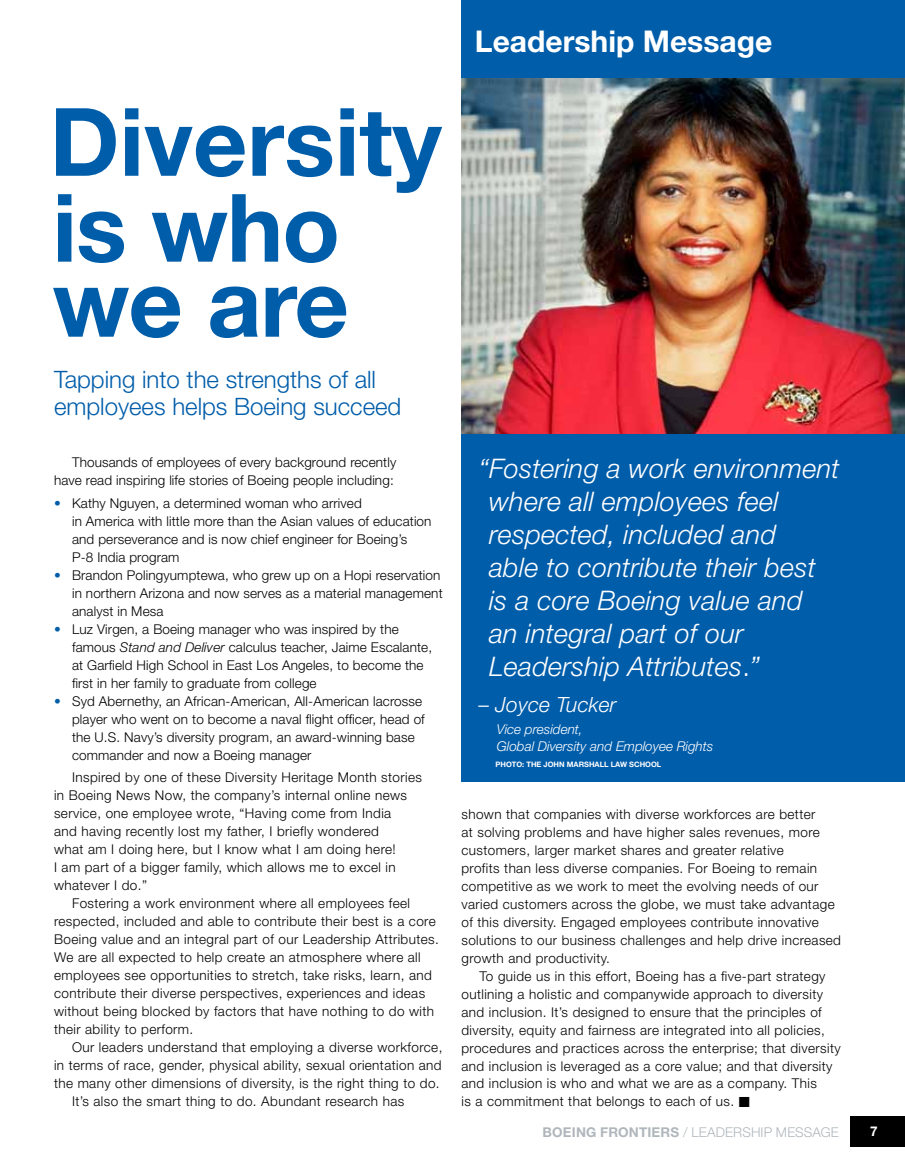
<style>
.page{position:relative;width:905px;height:1161px;background:#fff}
.page>*{position:absolute;margin:0;border:0;box-sizing:border-box;transform-origin:0 0}
.t1{font:700 94.5px/75px "Helvetica Neue";color:#005daa}
.t2{font:700 30px "Helvetica Neue";color:#fff}
.t3{font:italic 300 27px/33px "Helvetica Neue";letter-spacing:.01em;color:#fff}
.t4{font:300 24px/27px "Helvetica Neue";color:#005daa}
.t5{font:italic 300 21px "Helvetica Neue";letter-spacing:.01em;color:#fff}
.t6{font:300 13.5px/18px "Helvetica Neue";letter-spacing:.03em;color:#000}
.t7{font:300 13.5px/18px "Helvetica Neue";letter-spacing:.01em;color:#000}
.t8{font:italic 300 13.5px/16.5px "Helvetica Neue";color:#fff}
.t9{font:300 13.5px "Helvetica Neue";letter-spacing:.01em;color:#b0b7bc}
.t10{font:700 13.5px "Helvetica Neue";color:#fff}
.t11{font:700 7.5px "Helvetica Neue";color:#fff}
.s1{color:#005daa}
.s2{font-style:italic}
.s3{font-style:normal}
.s4{font-weight:700}
</style>
<div class="page">
<div style="left:850px;top:1116px;width:54px;height:31px;background:#000"></div>
<div style="left:461px;top:0;width:443px;height:782px;background:#005daa"></div>
<img style="left:461px;top:79px;width:443px;height:355px">
<h2 class="t2" style="left:475px;top:23px;width:299px">Leadership Message</h2>
<h1 class="t1" style="left:49px;top:103px;width:393px">Diversity</h1>
<h1 class="t1" style="left:52px;top:188px;width:298px">is who we are</h1>
<h3 class="t4" style="left:54px;top:365px;width:349px">Tapping into the strengths of all employees helps Boeing succeed</h3>
<p class="t7" style="left:54px;top:453px;width:344px;text-align:right">Thousands of employees of every background recently have read inspiring life stories of Boeing people including:</p>
<p class="t7" style="left:72px;top:494px;width:361px;text-indent:-18px"><span class="s1">•</span> Kathy Nguyen, a determined woman who arrived<br>in America with little more than the Asian values of education and perseverance and is now chief engineer for Boeing’s P-8 India program</p>
<p class="t7" style="left:72px;top:566px;width:372px;text-indent:-18px"><span class="s1">•</span> Brandon Polingyumptewa, who grew up on a Hopi reservation in northern Arizona and now serves as a material management analyst in Mesa</p>
<p class="t7" style="left:72px;top:620px;width:361px;text-indent:-18px"><span class="s1">•</span> Luz Virgen, a Boeing manager who was inspired by the famous <span class="s2">Stand and Deliver</span> calculus teacher, Jaime Escalante, at Garfield High School in East Los Angeles, to become the first in her family to graduate from college</p>
<p class="t7" style="left:72px;top:692px;width:354px;text-indent:-18px"><span class="s1">•</span> Syd Abernethy, an African-American, All-American lacrosse player who went on to become a naval flight officer, head of the U.S. Navy’s diversity program, an award-winning base commander and now a Boeing manager</p>
<p class="t6" style="left:54px;top:768px;width:369px;text-indent:18px">Inspired by one of these Diversity Heritage Month stories in Boeing News Now, the company’s internal online news service, one employee wrote, “Having come from India<br>and having recently lost my father, I briefly wondered<br>what am I doing here, but I know what I am doing here!<br>I am part of a bigger family, which allows me to excel in whatever I do.”</p>
<p class="t6" style="left:54px;top:894px;width:386px;text-indent:18px">Fostering a work environment where all employees feel respected, included and able to contribute their best is a core Boeing value and an integral part of our Leadership Attributes.<br>We are all expected to help create an atmosphere where all employees see opportunities to stretch, take risks, learn, and contribute their diverse perspectives, experiences and ideas without being blocked by factors that have nothing to do with their ability to perform.</p>
<p class="t6" style="left:72px;top:1038px;width:372px">Our leaders understand that employing a diverse workforce,</p>
<p class="t6" style="left:54px;top:1056px;width:389px">in terms of race, gender, physical ability, sexual orientation and</p>
<p class="t6" style="left:54px;top:1074px;width:387px">the many other dimensions of diversity, is the right thing to do.</p>
<p class="t6" style="left:72px;top:1092px;width:334px">It’s also the smart thing to do. Abundant research has</p>
<h3 class="t3" style="left:489px;top:452px;width:352px;text-indent:-10px">“Fostering a work environment where all employees feel respected, included and<br>able to contribute their best is a core Boeing value and<br>an integral part of our<br>Leadership Attributes<span class="s3">.</span>”</h3>
<h3 class="t5" style="left:478px;top:692px;width:139px">– Joyce Tucker</h3>
<p class="t8" style="left:497px;top:721px;width:218px">Vice president,<br>Global Diversity and Employee Rights</p>
<p class="t11" style="left:495px;top:759px;width:55px">PHOTO: THe John</p>
<p class="t11" style="left:566px;top:759px;width:13px">Marshall</p>
<p class="t11" style="left:610px;top:759px;width:30px">Law School</p>
<p class="t6" style="left:461px;top:804px;width:381px">shown that companies with diverse workforces are better<br>at solving problems and have higher sales revenues, more customers, larger market shares and greater relative<br>profits than less diverse companies. For Boeing to remain competitive as we work to meet the evolving needs of our varied customers across the globe, we must take advantage of this diversity. Engaged employees contribute innovative solutions to our business challenges and help drive increased growth and productivity.</p>
<p class="t6" style="left:461px;top:966px;width:381px;text-indent:18px">To guide us in this effort, Boeing has a five-part strategy outlining a holistic and companywide approach to diversity and inclusion. It’s designed to ensure that the principles of diversity, equity and fairness are integrated into all policies, procedures and practices across the enterprise; that diversity and inclusion is leveraged as a core value; and that diversity and inclusion is who and what we are as a company. This<br>is a commitment that belongs to each of us. ■</p>
<p class="t9" style="left:542px;top:1124px;width:298px"><span class="s4">BOEING FRONTIERS</span> / LEADERSHIP MESSAGE</p>
<p class="t10" style="left:870px;top:1123px;width:9px">7</p>
</div>
